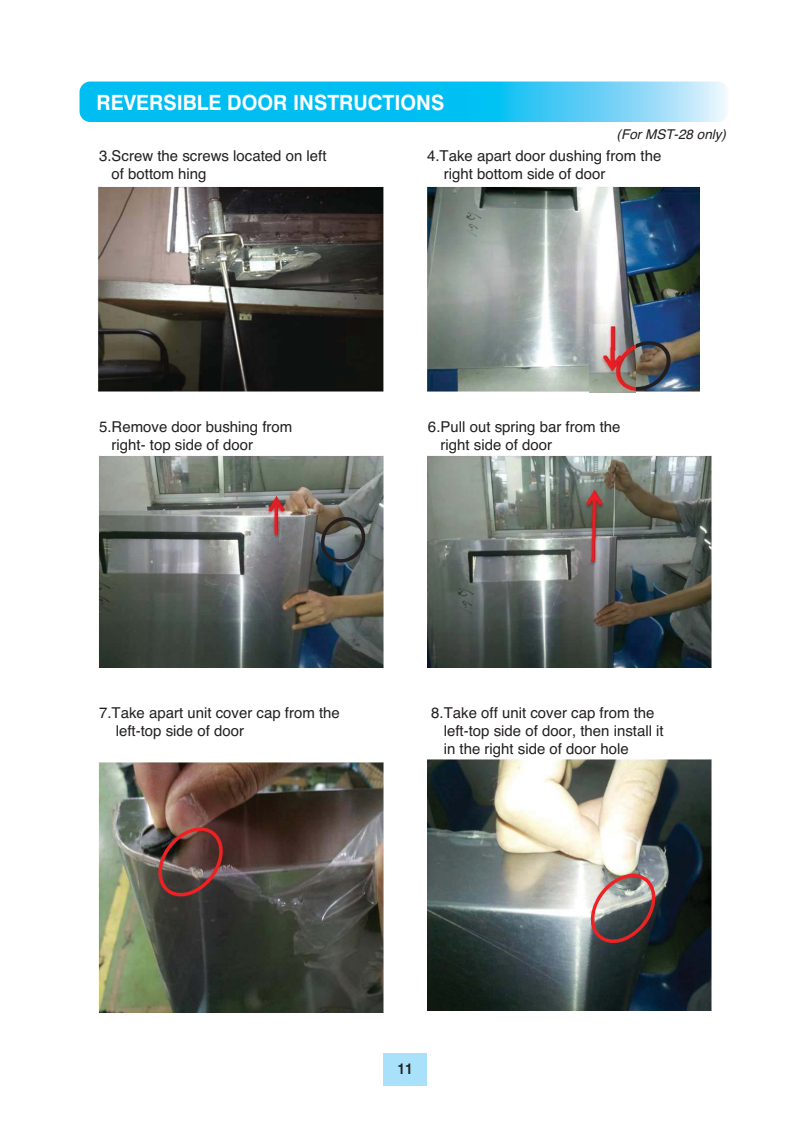
<style>
.page{position:relative;width:810px;height:1134px;background:#fff}
.page>*{position:absolute;margin:0;border:0;box-sizing:border-box;transform-origin:0 0}
.t1{font:700 21px "Swiss 721 BT";color:#fff;scale:.95 1}
.t2{font:15px/18px "Helvetica";color:#231f20}
.t3{font:700 15px "Swiss 721 BT";color:#231f20;scale:.9 1}
.t4{font:italic 13.5px "Helvetica";color:#231f20}
</style>
<div class="page">
<div style="left:383px;top:1053px;width:44px;height:33px;background:#aae1fa"></div>
<svg style="left:80px;top:82px;width:648px;height:40px;background:#2ac6f4"></svg>
<img style="left:97px;top:186px;width:287px;height:205px">
<img style="left:427px;top:186px;width:273px;height:205px">
<svg style="left:635px;top:339px;width:38px;height:54px;background:#606162"></svg>
<img style="left:589px;top:324px;width:46px;height:69px">
<img style="left:99px;top:455px;width:285px;height:212px">
<svg style="left:312px;top:511px;width:58px;height:63px;background:#505859"></svg>
<img style="left:427px;top:455px;width:285px;height:212px">
<img style="left:99px;top:762px;width:285px;height:250px">
<img style="left:154px;top:809px;width:85px;height:92px">
<img style="left:427px;top:760px;width:285px;height:251px">
<svg style="left:574px;top:868px;width:86px;height:94px;background:#89807e"></svg>
<h1 class="t1" style="left:96px;top:94px;width:368px">REVERSIBLE DOOR INSTRUCTIONS</h1>
<p class="t4" style="left:617px;top:130px;width:111px">(For MST-28 only)</p>
<p class="t2" style="left:112px;top:148px;width:217px;text-indent:-13px">3.Screw the screws located on left of bottom hing</p>
<p class="t2" style="left:112px;top:419px;width:182px;text-indent:-13px">5.Remove door bushing from right- top side of door</p>
<p class="t2" style="left:444px;top:148px;width:219px;text-indent:-17px">4.Take apart door dushing from the right bottom side of door</p>
<p class="t2" style="left:441px;top:420px;width:182px;text-indent:-13px">6.Pull out spring bar from the right side of door</p>
<p class="t2" style="left:116px;top:706px;width:226px;text-indent:-17px">7.Take apart unit cover cap from the left-top side of door</p>
<p class="t2" style="left:444px;top:705px;width:222px;text-indent:-13px">8.Take off unit cover cap from the left-top side of door, then install it in the right side of door hole</p>
<p class="t3" style="left:397px;top:1063px;width:19px">11</p>
</div>
